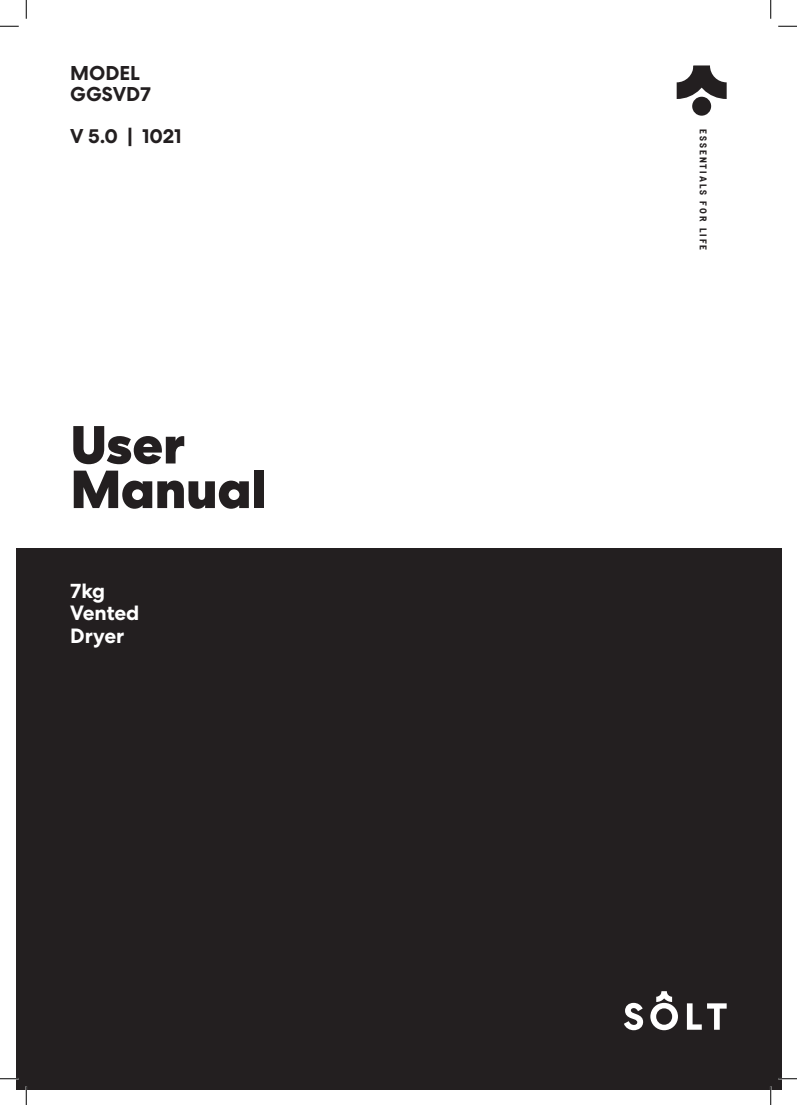
<style>
.page{position:relative;width:797px;height:1105px;background:#fff}
.page>*{position:absolute;margin:0;border:0;box-sizing:border-box;transform-origin:0 0}
.t1{font:800 53.5px/44.5px "Centra No 2";letter-spacing:-.015em;color:#231f20}
.t2{font:700 20.62px/22.5px "Centra No 2";letter-spacing:-.005em;color:#fff}
.t3{font:700 20px/21.2px "Centra No 2";letter-spacing:-.005em;color:#231f20}
.t4{font:700 9.75px "Transcript";letter-spacing:.205em;color:#231f20}
</style>
<div class="page">
<div style="left:16px;top:548px;width:765px;height:541px;background:#231f20"></div>
<div style="left:692px;top:97px;width:19px;height:19px;background:#231f20;border-radius:50%"></div>
<svg style="left:676px;top:66px;width:50px;height:33px"></svg>
<svg style="left:624px;top:1003px;width:19px;height:27px"></svg>
<svg style="left:687px;top:1003px;width:14px;height:27px"></svg>
<svg style="left:707px;top:1003px;width:19px;height:27px"></svg>
<svg style="left:650px;top:991px;width:28px;height:39px"></svg>
<svg style="left:0;top:25px;width:19px;height:2px"></svg>
<svg style="left:778px;top:25px;width:19px;height:2px"></svg>
<svg style="left:0;top:1078px;width:19px;height:1px"></svg>
<svg style="left:778px;top:1078px;width:19px;height:1px"></svg>
<svg style="left:25px;top:0;width:2px;height:19px"></svg>
<svg style="left:25px;top:1086px;width:2px;height:19px"></svg>
<svg style="left:770px;top:0;width:1px;height:19px"></svg>
<svg style="left:770px;top:1086px;width:1px;height:19px"></svg>
<p class="t3" style="left:70px;top:62px;width:82px">MODEL<br>GGSVD7</p>
<p class="t3" style="left:70px;top:126px;width:113px">V 5.0 | 1021</p>
<h1 class="t1" style="left:70px;top:424px;width:198px">User<br>Manual</h1>
<p class="t2" style="left:70px;top:579px;width:70px">7kg<br>Vented<br>Dryer</p>
<p class="t4" style="left:709px;top:129px;width:123px;rotate:90deg">ESSENTIALS FOR LIFE</p>
</div>
